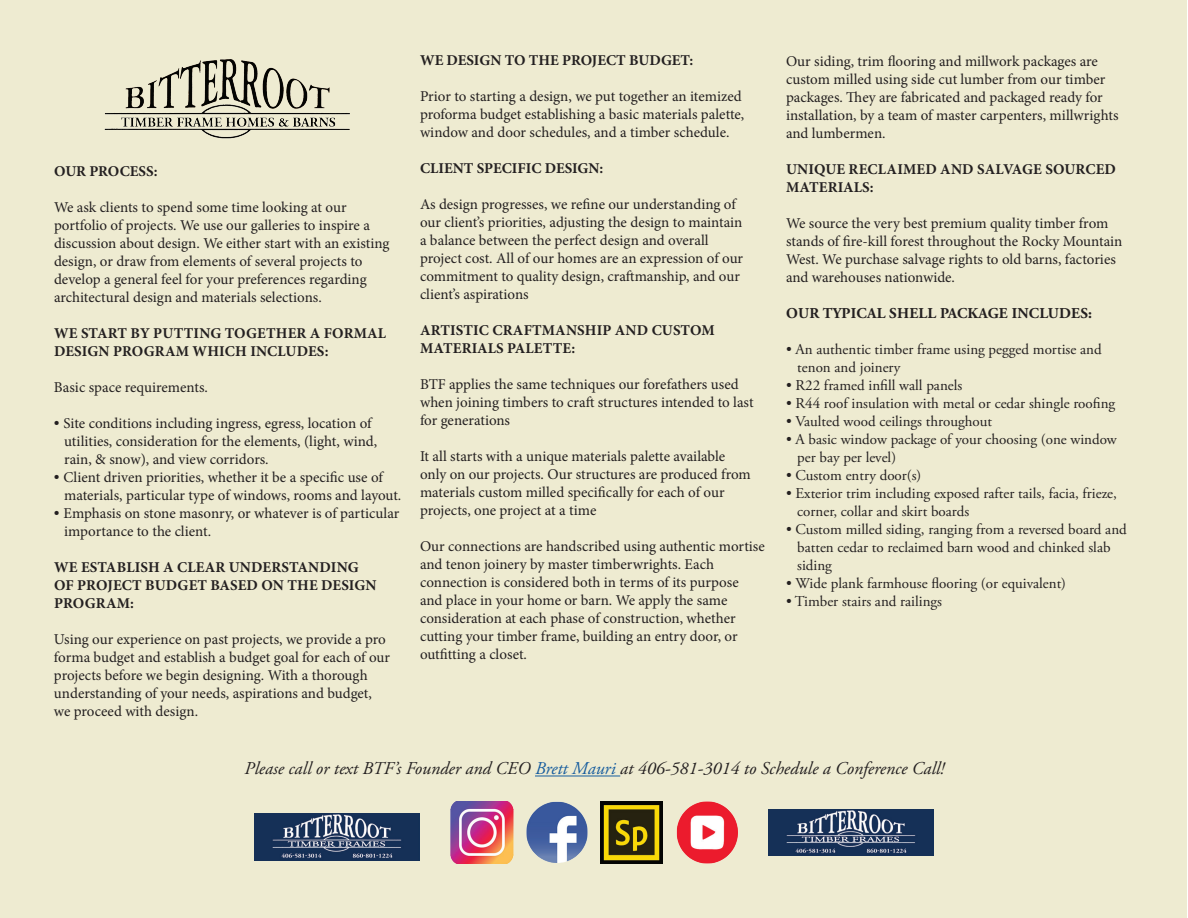
<style>
.page{position:relative;width:1188px;height:918px;background:#fff}
.page>*{position:absolute;margin:0;border:0;box-sizing:border-box;transform-origin:0 0}
.t1{font:italic 18px "Adobe Garamond Pro";color:#231f20}
.t2{font:15px/18px "Minion Pro";color:#231f20}
.t3{font:15px/18px "Adobe Garamond Pro";color:#231f20}
.t4{font:700 15px/18px "Minion Pro";letter-spacing:.01em;color:#231f20}
.t5{font:700 15px "Adobe Garamond Pro";letter-spacing:.015em;color:#231f20}
.s1{font-family:"Adobe Garamond Pro"}
.s2{color:#175d9e}
</style>
<div class="page">
<div style="left:1px;top:1px;width:1186px;height:917px;background:#eeebd1"></div>
<img style="left:104px;top:59px;width:246px;height:80px">
<img style="left:254px;top:814px;width:166px;height:47px">
<img style="left:768px;top:809px;width:166px;height:47px">
<img style="left:450px;top:802px;width:63px;height:62px">
<img style="left:526px;top:802px;width:62px;height:61px">
<img style="left:600px;top:802px;width:62px;height:62px">
<img style="left:676px;top:802px;width:62px;height:62px">
<hr style="left:535px;top:776px;width:85px;height:1px;background:#175d9e">
<p class="t4" style="left:54px;top:162px;width:105px">OUR PROCESS:</p>
<p class="t2" style="left:54px;top:198px;width:337px">We ask clients to spend some time looking at our portfolio of projects. We use our galleries to inspire a discussion about design. We either start with an existing design, or draw from elements of several projects to develop a general feel for your preferences regarding architectural design and materials selections.</p>
<p class="t4" style="left:54px;top:324px;width:334px">WE START BY PUTTING TOGETHER A FORMAL<br>DESIGN PROGRAM WHICH INCLUDES:</p>
<p class="t2" style="left:54px;top:378px;width:155px">Basic space requirements.</p>
<p class="t2" style="left:64px;top:414px;width:314px;text-indent:-10px"><span class="s1">•</span> Site conditions including ingress, egress, location of utilities, consideration for the elements, (light, wind, rain, &amp; snow), and view corridors.</p>
<p class="t2" style="left:64px;top:468px;width:339px;text-indent:-10px"><span class="s1">•</span> Client driven priorities, whether it be a specific use of materials, particular type of windows, rooms and layout.</p>
<p class="t2" style="left:64px;top:504px;width:337px;text-indent:-10px"><span class="s1">•</span> Emphasis on stone masonry, or whatever is of particular importance to the client.</p>
<p class="t4" style="left:54px;top:558px;width:324px">WE ESTABLISH A CLEAR UNDERSTANDING<br>OF PROJECT BUDGET BASED ON THE DESIGN<br>PROGRAM:</p>
<p class="t2" style="left:54px;top:630px;width:338px">Using our experience on past projects, we provide a pro forma budget and establish a budget goal for each of our projects before we begin designing. With a thorough understanding of your needs, aspirations and budget, we proceed with design.</p>
<p class="t4" style="left:420px;top:51px;width:275px">WE DESIGN TO THE PROJECT BUDGET:</p>
<p class="t2" style="left:420px;top:87px;width:326px">Prior to starting a design, we put together an itemized proforma budget establishing a basic materials palette, window and door schedules, and a timber schedule.</p>
<p class="t4" style="left:420px;top:159px;width:185px">CLIENT SPECIFIC DESIGN:</p>
<p class="t2" style="left:420px;top:195px;width:325px">As design progresses, we refine our understanding of our client’s priorities, adjusting the design to maintain a balance between the perfect design and overall project cost. All of our homes are an expression of our commitment to quality design, craftmanship, and our client’s aspirations</p>
<p class="t4" style="left:420px;top:321px;width:296px">ARTISTIC CRAFTMANSHIP AND CUSTOM<br>MATERIALS PALETTE:</p>
<p class="t2" style="left:420px;top:375px;width:335px">BTF applies the same techniques our forefathers used when joining timbers to craft structures intended to last for generations</p>
<p class="t2" style="left:420px;top:447px;width:332px">It all starts with a unique materials palette available only on our projects. Our structures are produced from materials custom milled specifically for each of our projects, one project at a time</p>
<p class="t2" style="left:420px;top:537px;width:346px">Our connections are handscribed using authentic mortise and tenon joinery by master timberwrights. Each connection is considered both in terms of its purpose and place in your home or barn. We apply the same consideration at each phase of construction, whether cutting your timber frame, building an entry door, or outfitting a closet.</p>
<p class="t2" style="left:786px;top:52px;width:334px">Our siding, trim flooring and millwork packages are custom milled using side cut lumber from our timber packages. They are fabricated and packaged ready for installation, by a team of master carpenters, millwrights and lumbermen.</p>
<p class="t4" style="left:786px;top:160px;width:331px">UNIQUE RECLAIMED AND SALVAGE SOURCED<br>MATERIALS:</p>
<p class="t2" style="left:786px;top:214px;width:338px">We source the very best premium quality timber from stands of fire-kill forest throughout the Rocky Mountain West. We purchase salvage rights to old barns, factories and warehouses nationwide.</p>
<p class="t5" style="left:786px;top:304px;width:307px">OUR TYPICAL SHELL PACKAGE INCLUDES:</p>
<p class="t3" style="left:797px;top:341px;width:306px;text-indent:-11px">• An authentic timber frame using pegged mortise and tenon and joinery</p>
<p class="t3" style="left:786px;top:377px;width:178px">• R22 framed infill wall panels</p>
<p class="t3" style="left:786px;top:395px;width:331px">• R44 roof insulation with metal or cedar shingle roofing</p>
<p class="t3" style="left:786px;top:413px;width:208px">• Vaulted wood ceilings throughout</p>
<p class="t3" style="left:797px;top:431px;width:321px;text-indent:-11px">• A basic window package of your choosing (one window per bay per level)</p>
<p class="t3" style="left:786px;top:467px;width:137px">• Custom entry door(s)</p>
<p class="t3" style="left:797px;top:485px;width:321px;text-indent:-11px">• Exterior trim including exposed rafter tails, facia, frieze, corner, collar and skirt boards</p>
<p class="t3" style="left:797px;top:521px;width:331px;text-indent:-11px">• Custom milled siding, ranging from a reversed board and batten cedar to reclaimed barn wood and chinked slab siding</p>
<p class="t3" style="left:786px;top:575px;width:282px">• Wide plank farmhouse flooring (or equivalent)</p>
<p class="t3" style="left:786px;top:593px;width:158px">• Timber stairs and railings</p>
<p class="t1" style="left:245px;top:758px;width:701px">Please call or text BTF’s Founder and CEO <span class="s2">Brett Mauri</span> at 406-581-3014 to Schedule a Conference Call!</p>
</div>
